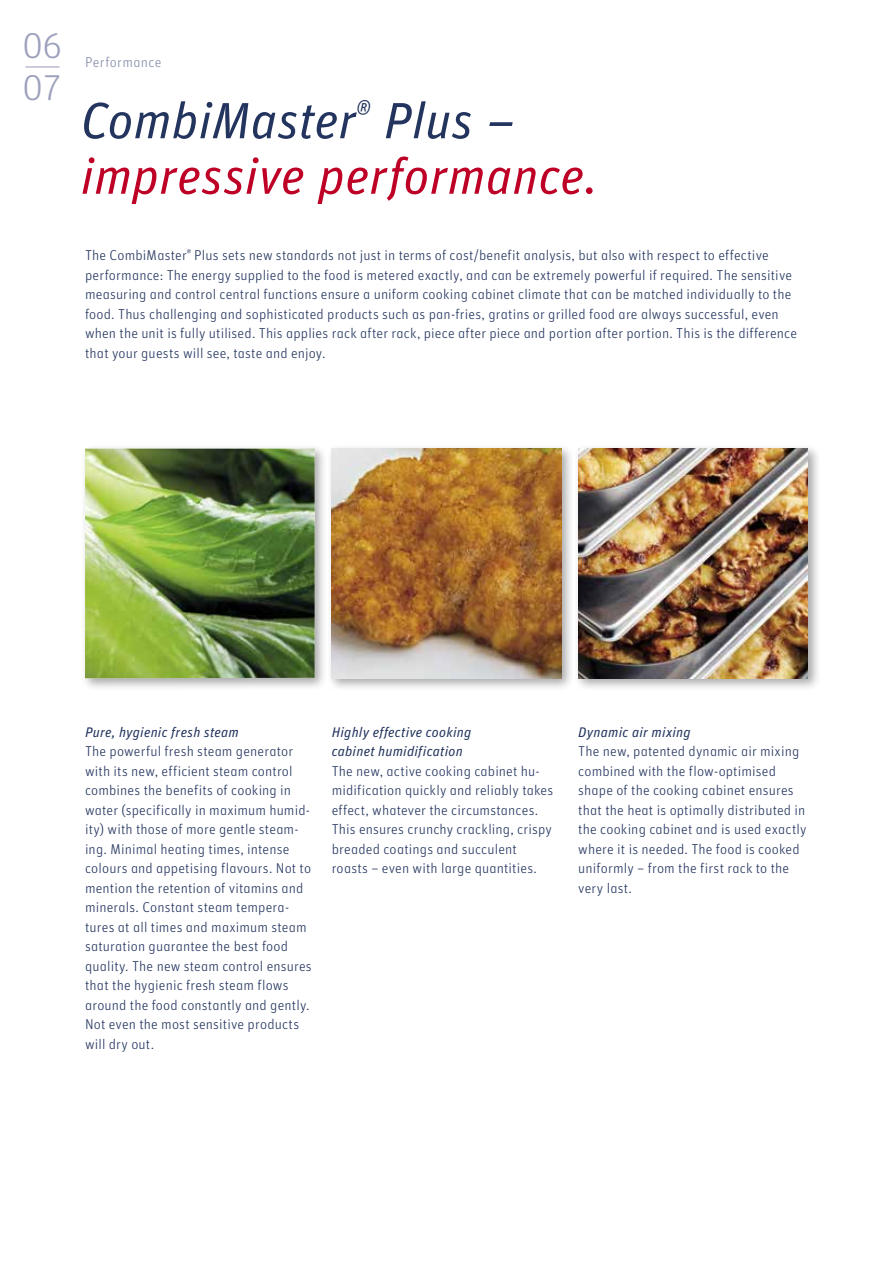
<style>
.page{position:relative;width:893px;height:1263px;background:#fff}
.page>*{position:absolute;margin:0;border:0;box-sizing:border-box;transform-origin:0 0}
.t1{font:italic 51px/55.5px "Unit Pro";letter-spacing:.005em;color:#be0027}
.t2{font:300 36px/41.2px "Unit Pro";color:#9ca0bc}
.t3{font:300 14.25px/19.5px "Unit Pro";letter-spacing:.01em;color:#23345e}
.t4{font:300 14.25px "Unit Pro";letter-spacing:.025em;color:#838aab}
.t5{font:italic 13.95px/19.5px "Unit Pro";letter-spacing:.015em;color:#23345e}
.s1{color:#23345e}
</style>
<div class="page">
<hr style="left:26px;top:66px;width:34px;height:1px;background:#9ca0bc">
<div style="left:80px;top:444px;width:248px;height:248px;background:#000;opacity:.35"></div>
<img style="left:85px;top:449px;width:230px;height:229px">
<div style="left:574px;top:444px;width:247px;height:248px;background:#000;opacity:.35"></div>
<img style="left:578px;top:449px;width:230px;height:229px">
<div style="left:327px;top:444px;width:248px;height:248px;background:#000;opacity:.35"></div>
<img style="left:332px;top:449px;width:229px;height:229px">
<h2 class="t2" style="left:23px;top:25px;width:41px">06<br>07</h2>
<p class="t4" style="left:85px;top:54px;width:78px">Performance</p>
<h1 class="t1" style="left:81px;top:92px;width:519px"><span class="s1">CombiMaster</span><sup>®</sup> <span class="s1">Plus – </span>impressive performance.</h1>
<p class="t3" style="left:85px;top:245px;width:714px">The CombiMaster<sup>®</sup> Plus sets new standards not just in terms of cost/benefit analysis, but also with respect to effective performance: The energy supplied to the food is metered exactly, and can be extremely powerful if required. The sensitive measuring and control central functions ensure a uniform cooking cabinet climate that can be matched individually to the food. Thus challenging and sophisticated products such as pan-fries, gratins or grilled food are always successful, even when the unit is fully utilised. This applies rack after rack, piece after piece and portion after portion. This is the difference that your guests will see, taste and enjoy.</p>
<p class="t5" style="left:85px;top:722px;width:155px">Pure, hygienic fresh steam</p>
<p class="t3" style="left:85px;top:742px;width:228px">The powerful fresh steam generator with its new, efficient steam control combines the benefits of cooking in water (specifically in maximum humid&shy;ity) with those of more gentle steam&shy;ing. Minimal heating times, intense colours and appetising flavours. Not to mention the retention of vitamins and minerals. Constant steam tempera&shy;tures at all times and maximum steam saturation guarantee the best food quality. The new steam control ensures that the hygienic fresh steam flows around the food constantly and gently.<br>Not even the most sensitive products will dry out.</p>
<p class="t5" style="left:332px;top:722px;width:141px">Highly effective cooking cabinet humidification</p>
<p class="t3" style="left:332px;top:761px;width:223px">The new, active cooking cabinet hu&shy;midification quickly and reliably takes effect, whatever the circumstances.<br>This ensures crunchy crackling, crispy breaded coatings and succulent roasts – even with large quantities.</p>
<p class="t5" style="left:578px;top:722px;width:114px">Dynamic air mixing</p>
<p class="t3" style="left:578px;top:742px;width:230px">The new, patented dynamic air mixing combined with the flow-optimised shape of the cooking cabinet ensures that the heat is optimally distributed in the cooking cabinet and is used exactly where it is needed. The food is cooked uniformly – from the first rack to the very last.</p>
</div>
